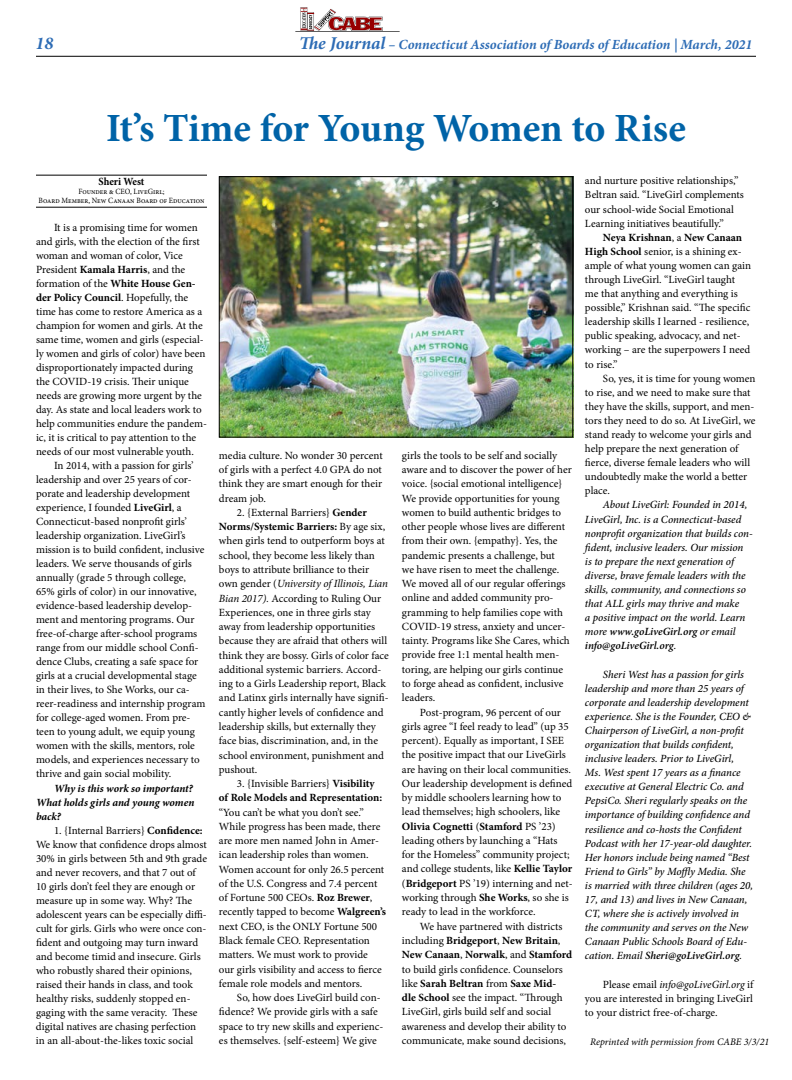
<style>
.page{position:relative;width:792px;height:1080px;background:#fff}
.page>*{position:absolute;margin:0;border:0;box-sizing:border-box;transform-origin:0 0}
.t1{font:700 40px "Minion Pro";letter-spacing:-.01em;color:#0063a7}
.t2{font:italic 700 18px "Minion Pro";color:#2d6cb5}
.t3{font:italic 700 14px "Minion Pro";color:#2d6cb5}
.Body{font:11px/14.3px "Minion Pro";color:#000}
.Body-2{font:italic 500 11px/14.1px "Minion Pro";letter-spacing:-.005em;color:#000}
.Body-3{font:italic 700 11px/14px "Minion Pro";letter-spacing:-.005em;color:#000}
.t4{font:700 11px "Minion Pro";letter-spacing:-.005em;color:#000;scale:.94 1}
.t5{font:italic 10px "Minion Pro";color:#000}
.t6{font:8px/9px "Minion Pro";color:#000;text-align:center;scale:.94 1}
.s1{font-size:18px}
.s2{font-weight:700}
.s3{font-weight:600}
.s4{font-style:italic}
</style>
<div class="page">
<hr style="left:36px;top:56px;width:720px;height:1px;background:#000">
<hr style="left:36px;top:175px;width:171px;height:1px;background:#000">
<hr style="left:36px;top:207px;width:171px;height:1px;background:#000">
<img style="left:221px;top:178px;width:350px;height:257px">
<div style="left:219px;top:176px;width:354px;height:261px;border:1px solid #000"></div>
<img style="left:300px;top:8px;width:83px;height:23px">
<h2 class="t2" style="left:35px;top:31px;width:19px">18</h2>
<p class="t3" style="left:299px;top:35px;width:455px"><span class="s1">The Journal</span> – Connecticut Association of Boards of Education | March, 2021</p>
<p class="t1" style="left:106px;top:100px;width:581px">It’s Time for Young Women to Rise</p>
<p class="t4" style="left:99px;top:174px;width:50px">Sheri West</p>
<p class="t6" style="left:38px;top:187px;width:178px">Founder &amp; CEO, LiveGirl;<br>Board Member, New Canaan Board of Education</p>
<p class="Body" style="left:36px;top:220px;width:173px;line-height:14px;text-indent:18px">It is a promising time for women and girls, with the election of the first woman and woman of color, Vice President <span class="s2">Kamala Harris</span>, and the formation of the <span class="s2">White House Gen&shy;der Policy Council</span>. Hopefully, the time has come to restore America as a champion for women and girls. At the same time, women and girls (especial&shy;ly women and girls of color) have been disproportionately impacted during the COVID-19 crisis. Their unique needs are growing more urgent by the day. As state and local leaders work to help communities endure the pandem&shy;ic, it is critical to pay attention to the needs of our most vulnerable youth.</p>
<p class="Body" style="left:36px;top:458px;width:171px;line-height:14px;text-indent:18px">In 2014, with a passion for girls’ leadership and over 25 years of cor&shy;porate and leadership development experience, I founded <span class="s2">LiveGirl</span>, a Connecticut-based nonprofit girls’ leadership organization. LiveGirl’s mission is to build confident, inclusive leaders. We serve thousands of girls annually (grade 5 through college, 65% girls of color) in our innovative, evidence-based leadership develop&shy;ment and mentoring programs. Our free-of-charge after-school programs range from our middle school Confi&shy;dence Clubs, creating a safe space for girls at a crucial developmental stage in their lives, to She Works, our ca&shy;reer-readiness and internship program for college-aged women. From pre&shy;teen to young adult, we equip young women with the skills, mentors, role models, and experiences necessary to thrive and gain social mobility.</p>
<p class="Body-3" style="left:36px;top:781px;width:160px;text-indent:18px">Why is this work so important?<br>What holds girls and young women back?</p>
<p class="Body" style="left:36px;top:823px;width:173px;line-height:14px;text-indent:18px">1. {Internal Barriers} <span class="s2">Confidence:<br></span>We know that confidence drops almost 30% in girls between 5th and 9th grade and never recovers, and that 7 out of 10 girls don’t feel they are enough or measure up in some way. Why? The adolescent years can be especially diffi&shy;cult for girls. Girls who were once con&shy;fident and outgoing may turn inward and become timid and insecure. Girls who robustly shared their opinions, raised their hands in class, and took healthy risks, suddenly stopped en&shy;gaging with the same veracity. These digital natives are chasing perfection in an all-about-the-likes toxic social</p>
<p class="Body" style="left:585px;top:174px;width:160px">and nurture positive relationships,” Beltran said. “LiveGirl complements our school-wide Social Emotional Learning initiatives beautifully.”</p>
<p class="Body" style="left:585px;top:230px;width:168px;text-indent:18px"><span class="s2">Neya Krishnan</span>, a <span class="s2">New Canaan High School</span> senior, is a shining ex&shy;ample of what young women can gain through LiveGirl. “LiveGirl taught me that anything and everything is possible,” Krishnan said. “The specific leadership skills I learned - resilience, public speaking, advocacy, and net&shy;working – are the superpowers I need to rise.”</p>
<p class="Body" style="left:585px;top:371px;width:172px;text-indent:18px">So, yes, it is time for young women to rise, and we need to make sure that they have the skills, support, and men&shy;tors they need to do so. At LiveGirl, we stand ready to welcome your girls and help prepare the next generation of fierce, diverse female leaders who will undoubtedly make the world a better place.</p>
<p class="Body-2" style="left:585px;top:498px;width:169px;text-indent:18px">About LiveGirl: Founded in 2014, LiveGirl, Inc. is a Connecticut-based nonprofit organization that builds con&shy;fident, inclusive leaders. Our mission is to prepare the next generation of diverse, brave female leaders with the skills, community, and connections so that ALL girls may thrive and make<br>a positive impact on the world. Learn more <span class="s3">www.goLiveGirl.org</span> or email <span class="s3">info@goLiveGirl.org</span>.</p>
<p class="Body-2" style="left:585px;top:667px;width:170px;text-indent:18px">Sheri West has a passion for girls leadership and more than 25 years of corporate and leadership development experience. She is the Founder, CEO &amp; Chairperson of LiveGirl, a non-profit organization that builds confident, inclusive leaders. Prior to LiveGirl,<br>Ms. West spent 17 years as a finance executive at General Electric Co. and PepsiCo. Sheri regularly speaks on the importance of building confidence and resilience and co-hosts the Confident Podcast with her 17-year-old daughter.<br>Her honors include being named “Best Friend to Girls” by Moffly Media. She is married with three children (ages 20, 17, and 13) and lives in New Canaan, CT, where she is actively involved in the community and serves on the New Canaan Public Schools Board of Edu&shy;cation. Email <span class="s3">Sheri@goLiveGirl.org</span>.</p>
<p class="Body" style="left:585px;top:977px;width:171px;text-indent:18px">Please email <span class="s4">info@goLiveGirl.org</span> if you are interested in bringing LiveGirl to your district free-of-charge.</p>
<p class="t5" style="left:590px;top:1035px;width:181px">Reprinted with permission from CABE 3/3/21</p>
<p class="Body" style="left:402px;top:448px;width:171px">girls the tools to be self and socially aware and to discover the power of her voice. {social emotional intelligence} We provide opportunities for young women to build authentic bridges to other people whose lives are different from their own. {empathy}. Yes, the pandemic presents a challenge, but<br>we have risen to meet the challenge.<br>We moved all of our regular offerings online and added community pro&shy;gramming to help families cope with COVID-19 stress, anxiety and uncer&shy;tainty. Programs like She Cares, which provide free 1:1 mental health men&shy;toring, are helping our girls continue to forge ahead as confident, inclusive leaders.</p>
<p class="Body" style="left:402px;top:705px;width:172px;text-indent:18px">Post-program, 96 percent of our girls agree “I feel ready to lead” (up 35 percent). Equally as important, I SEE the positive impact that our LiveGirls are having on their local communities.<br>Our leadership development is defined by middle schoolers learning how to lead themselves; high schoolers, like <span class="s2">Olivia Cognetti</span> (<span class="s2">Stamford</span> PS ’23) leading others by launching a “Hats for the Homeless” community project; and college students, like <span class="s2">Kellie Taylor </span>(<span class="s2">Bridgeport</span> PS ’19) interning and net&shy;working through <span class="s2">She Works</span>, so she is ready to lead in the workforce.</p>
<p class="Body" style="left:402px;top:919px;width:172px;text-indent:18px">We have partnered with districts including <span class="s2">Bridgeport</span>, <span class="s2">New Britain</span>, <span class="s2">New Canaan</span>, <span class="s2">Norwalk</span>, and <span class="s2">Stamford </span>to build girls confidence. Counselors like <span class="s2">Sarah Beltran</span> from <span class="s2">Saxe Mid&shy;dle School</span> see the impact. “Through LiveGirl, girls build self and social awareness and develop their ability to communicate, make sound decisions,</p>
<p class="Body" style="left:219px;top:448px;width:165px;text-align:justify">media culture. No wonder 30 percent of girls with a perfect 4.0 GPA do not think they are smart enough for their dream job.</p>
<p class="Body" style="left:219px;top:505px;width:171px;text-indent:18px">2. {External Barriers} <span class="s2">Gender Norms/Systemic Barriers:</span> By age six, when girls tend to outperform boys at school, they become less likely than boys to attribute brilliance to their own gender (<span class="s4">University of Illinois, Lian Bian 2017).</span> According to Ruling Our Experiences, one in three girls stay away from leadership opportunities because they are afraid that others will think they are bossy. Girls of color face additional systemic barriers. Accord&shy;ing to a Girls Leadership report, Black and Latinx girls internally have signifi&shy;cantly higher levels of confidence and leadership skills, but externally they face bias, discrimination, and, in the school environment, punishment and pushout.</p>
<p class="Body" style="left:219px;top:776px;width:169px;text-indent:18px">3. {Invisible Barriers} <span class="s2">Visibility of Role Models and Representation: </span>“You can’t be what you don’t see.” While progress has been made, there are more men named John in Amer&shy;ican leadership roles than women.<br>Women account for only 26.5 percent of the U.S. Congress and 7.4 percent of Fortune 500 CEOs. <span class="s2">Roz Brewer</span>, recently tapped to become <span class="s2">Walgreen’s </span>next CEO, is the ONLY Fortune 500<br>Black female CEO. Representation matters. We must work to provide our girls visibility and access to fierce female role models and mentors.</p>
<p class="Body" style="left:219px;top:990px;width:166px;text-indent:18px">So, how does LiveGirl build con&shy;fidence? We provide girls with a safe space to try new skills and experienc&shy;es themselves. {self-esteem} We give</p>
</div>
